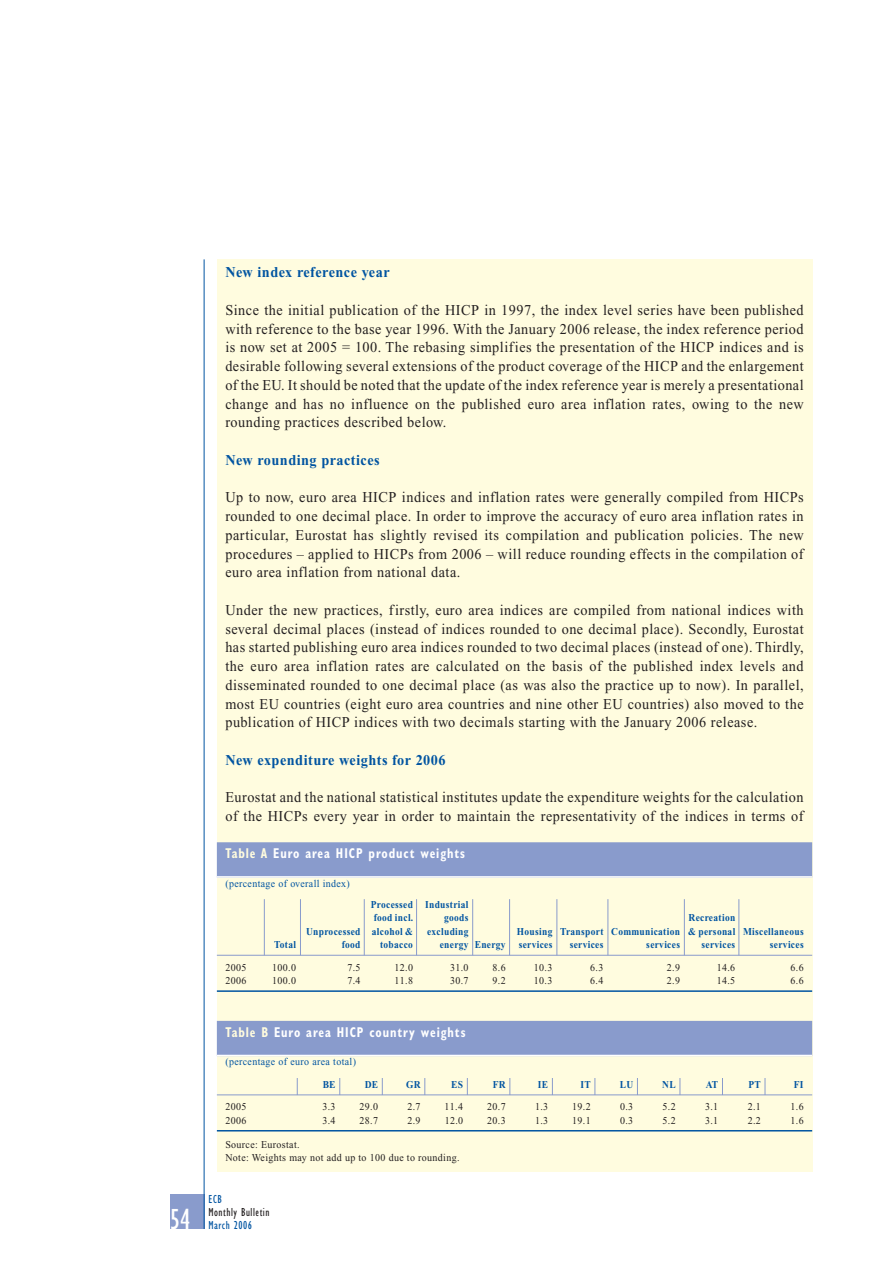
<style>
.page{position:relative;width:893px;height:1263px;background:#fff}
.page>*{position:absolute;margin:0;border:0;box-sizing:border-box;transform-origin:0 0}
.t1{font:condensed 30px "Gill Sans";color:#fff;scale:.95 1}
.t2{font:15px/18.8px "Times New Roman";letter-spacing:.035em;color:#231f20;text-align:justify;scale:.95 1}
.t3{font:700 15px "Times New Roman";letter-spacing:.035em;color:#0054a1;scale:.95 1}
.t4{font:700 condensed 14.25px "Gill Sans";letter-spacing:.075em;color:#fff;scale:.85 1}
.t5{font:condensed 12px "Gill Sans";letter-spacing:.05em;color:#231f20;scale:.95 1}
.t6{font:condensed 12px "Gill Sans";letter-spacing:.05em;color:#0054a1;scale:.95 1}
.t7{font:10.5px/13.5px "Times New Roman";letter-spacing:.035em;color:#231f20;scale:.95 1}
.t8{font:700 10.5px/13.5px "Times New Roman";letter-spacing:.035em;color:#0054a1;scale:.9 1}
.t9{font:10.5px "Times New Roman";letter-spacing:.035em;color:#0054a1;scale:.95 1}
.s1{color:#fffcdf}
</style>
<div class="page">
<div style="left:170px;top:1195px;width:34px;height:34px;background:#899bcc"></div>
<hr style="left:204px;top:259px;width:1px;height:970px;background:#0054a1">
<div style="left:217px;top:259px;width:595px;height:912px;background:#fffcdf"></div>
<div style="left:217px;top:842px;width:595px;height:35px;background:#899bcc"></div>
<hr style="left:217px;top:876px;width:595px;height:2px;background:#fff">
<hr style="left:217px;top:955px;width:595px;height:1px;background:#899bcc">
<hr style="left:217px;top:990px;width:595px;height:2px;background:#0054a1">
<hr style="left:738px;top:899px;width:1px;height:56px;background:#899bcc">
<hr style="left:684px;top:899px;width:1px;height:56px;background:#899bcc">
<hr style="left:608px;top:899px;width:1px;height:56px;background:#899bcc">
<hr style="left:556px;top:899px;width:1px;height:56px;background:#899bcc">
<hr style="left:509px;top:899px;width:1px;height:56px;background:#899bcc">
<hr style="left:472px;top:899px;width:1px;height:56px;background:#899bcc">
<hr style="left:416px;top:899px;width:1px;height:56px;background:#899bcc">
<hr style="left:364px;top:899px;width:1px;height:56px;background:#899bcc">
<hr style="left:300px;top:899px;width:1px;height:56px;background:#899bcc">
<hr style="left:264px;top:899px;width:1px;height:56px;background:#899bcc">
<div style="left:217px;top:1021px;width:595px;height:35px;background:#899bcc"></div>
<hr style="left:217px;top:1055px;width:595px;height:1px;background:#fff">
<hr style="left:217px;top:1094px;width:595px;height:1px;background:#899bcc">
<hr style="left:217px;top:1130px;width:595px;height:1px;background:#0054a1">
<svg style="left:765px;top:1078px;width:1px;height:17px"></svg>
<svg style="left:722px;top:1078px;width:1px;height:16px"></svg>
<svg style="left:680px;top:1078px;width:1px;height:17px"></svg>
<svg style="left:637px;top:1078px;width:1px;height:16px"></svg>
<svg style="left:594px;top:1078px;width:1px;height:17px"></svg>
<svg style="left:552px;top:1078px;width:1px;height:16px"></svg>
<svg style="left:509px;top:1078px;width:1px;height:17px"></svg>
<svg style="left:467px;top:1078px;width:1px;height:16px"></svg>
<svg style="left:424px;top:1078px;width:1px;height:17px"></svg>
<svg style="left:382px;top:1078px;width:1px;height:16px"></svg>
<svg style="left:339px;top:1078px;width:1px;height:17px"></svg>
<svg style="left:297px;top:1078px;width:1px;height:16px"></svg>
<h1 class="t1" style="left:170px;top:1208px;width:23px">54</h1>
<p class="t3" style="left:225px;top:267px;width:174px">New index reference year</p>
<p class="t2" style="left:225px;top:302px;width:610px">Since the initial publication of the HICP in 1997, the index level series have been published with reference to the base year 1996. With the January 2006 release, the index reference period is now set at 2005 = 100. The rebasing simplifies the presentation of the HICP indices and is desirable following several extensions of the product coverage of the HICP and the enlargement of the EU. It should be noted that the update of the index reference year is merely a presentational change and has no influence on the published euro area inflation rates, owing to the new rounding practices described below.</p>
<p class="t3" style="left:225px;top:455px;width:164px">New rounding practices</p>
<p class="t2" style="left:225px;top:489px;width:610px">Up to now, euro area HICP indices and inflation rates were generally compiled from HICPs rounded to one decimal place. In order to improve the accuracy of euro area inflation rates in particular, Eurostat has slightly revised its compilation and publication policies. The new procedures – applied to HICPs from 2006 – will reduce rounding effects in the compilation of euro area inflation from national data.</p>
<p class="t2" style="left:225px;top:602px;width:610px">Under the new practices, firstly, euro area indices are compiled from national indices with several decimal places (instead of indices rounded to one decimal place). Secondly, Eurostat has started publishing euro area indices rounded to two decimal places (instead of one). Thirdly, the euro area inflation rates are calculated on the basis of the published index levels and disseminated rounded to one decimal place (as was also the practice up to now). In parallel, most EU countries (eight euro area countries and nine other EU countries) also moved to the publication of HICP indices with two decimals starting with the January 2006 release.</p>
<p class="t3" style="left:225px;top:755px;width:233px">New expenditure weights for 2006</p>
<p class="t2" style="left:225px;top:789px;width:610px">Eurostat and the national statistical institutes update the expenditure weights for the calculation of the HICPs every year in order to maintain the representativity of the indices in terms of</p>
<p class="t4" style="left:225px;top:849px;width:283px"><span class="s1">Table A</span> Euro area HICP product weights</p>
<p class="t9" style="left:225px;top:879px;width:133px">(percentage of overall index)</p>
<p class="t8" style="left:371px;top:899px;width:110px">Processed Industrial food incl.</p>
<p class="t8" style="left:444px;top:912px;width:28px">goods</p>
<p class="t8" style="left:688px;top:912px;width:53px">Recreation</p>
<p class="t8" style="left:306px;top:926px;width:120px">Unprocessed alcohol &amp;</p>
<p class="t8" style="left:427px;top:926px;width:47px">excluding</p>
<p class="t8" style="left:517px;top:926px;width:320px">Housing Transport Communication &amp; personal Miscellaneous</p>
<p class="t8" style="left:274px;top:939px;width:26px">Total</p>
<p class="t8" style="left:342px;top:939px;width:22px">food</p>
<p class="t8" style="left:380px;top:939px;width:38px">tobacco</p>
<p class="t8" style="left:440px;top:939px;width:127px">energy Energy services</p>
<p class="t8" style="left:570px;top:939px;width:39px">services</p>
<p class="t8" style="left:646px;top:939px;width:39px">services</p>
<p class="t8" style="left:702px;top:939px;width:39px">services</p>
<p class="t8" style="left:770px;top:939px;width:39px">services</p>
<p class="t7" style="left:225px;top:961px;width:24px">2005</p>
<p class="t7" style="left:272px;top:961px;width:27px">100.0</p>
<p class="t7" style="left:347px;top:961px;width:15px">7.5</p>
<p class="t7" style="left:394px;top:961px;width:21px">12.0</p>
<p class="t7" style="left:450px;top:961px;width:21px">31.0</p>
<p class="t7" style="left:492px;top:961px;width:15px">8.6</p>
<p class="t7" style="left:534px;top:961px;width:21px">10.3</p>
<p class="t7" style="left:590px;top:961px;width:15px">6.3</p>
<p class="t7" style="left:667px;top:961px;width:15px">2.9</p>
<p class="t7" style="left:717px;top:961px;width:21px">14.6</p>
<p class="t7" style="left:790px;top:961px;width:15px">6.6</p>
<p class="t7" style="left:225px;top:975px;width:24px">2006</p>
<p class="t7" style="left:272px;top:975px;width:27px">100.0</p>
<p class="t7" style="left:347px;top:975px;width:15px">7.4</p>
<p class="t7" style="left:394px;top:975px;width:21px">11.8</p>
<p class="t7" style="left:450px;top:975px;width:21px">30.7</p>
<p class="t7" style="left:492px;top:975px;width:15px">9.2</p>
<p class="t7" style="left:534px;top:975px;width:21px">10.3</p>
<p class="t7" style="left:590px;top:975px;width:15px">6.4</p>
<p class="t7" style="left:667px;top:975px;width:15px">2.9</p>
<p class="t7" style="left:717px;top:975px;width:21px">14.5</p>
<p class="t7" style="left:790px;top:975px;width:15px">6.6</p>
<p class="t4" style="left:225px;top:1027px;width:284px"><span class="s1">Table B</span> Euro area HICP country weights</p>
<p class="t9" style="left:225px;top:1058px;width:139px">(percentage of euro area total)</p>
<p class="t8" style="left:323px;top:1079px;width:16px">BE</p>
<p class="t8" style="left:365px;top:1079px;width:16px">DE</p>
<p class="t8" style="left:406px;top:1079px;width:18px">GR</p>
<p class="t8" style="left:451px;top:1079px;width:15px">ES</p>
<p class="t8" style="left:493px;top:1079px;width:16px">FR</p>
<p class="t8" style="left:538px;top:1079px;width:13px">IE</p>
<p class="t8" style="left:580px;top:1079px;width:13px">IT</p>
<p class="t8" style="left:620px;top:1079px;width:16px">LU</p>
<p class="t8" style="left:662px;top:1079px;width:16px">NL</p>
<p class="t8" style="left:706px;top:1079px;width:15px">AT</p>
<p class="t8" style="left:748px;top:1079px;width:15px">PT</p>
<p class="t8" style="left:794px;top:1079px;width:12px">FI</p>
<p class="t7" style="left:225px;top:1101px;width:24px">2005</p>
<p class="t7" style="left:322px;top:1101px;width:15px">3.3</p>
<p class="t7" style="left:360px;top:1101px;width:21px">29.0</p>
<p class="t7" style="left:407px;top:1101px;width:15px">2.7</p>
<p class="t7" style="left:445px;top:1101px;width:21px">11.4</p>
<p class="t7" style="left:487px;top:1101px;width:21px">20.7</p>
<p class="t7" style="left:535px;top:1101px;width:15px">1.3</p>
<p class="t7" style="left:572px;top:1101px;width:21px">19.2</p>
<p class="t7" style="left:620px;top:1101px;width:15px">0.3</p>
<p class="t7" style="left:663px;top:1101px;width:15px">5.2</p>
<p class="t7" style="left:705px;top:1101px;width:15px">3.1</p>
<p class="t7" style="left:748px;top:1101px;width:15px">2.1</p>
<p class="t7" style="left:790px;top:1101px;width:15px">1.6</p>
<p class="t7" style="left:225px;top:1114px;width:24px">2006</p>
<p class="t7" style="left:322px;top:1114px;width:15px">3.4</p>
<p class="t7" style="left:360px;top:1114px;width:21px">28.7</p>
<p class="t7" style="left:407px;top:1114px;width:15px">2.9</p>
<p class="t7" style="left:445px;top:1114px;width:21px">12.0</p>
<p class="t7" style="left:487px;top:1114px;width:21px">20.3</p>
<p class="t7" style="left:535px;top:1114px;width:15px">1.3</p>
<p class="t7" style="left:572px;top:1114px;width:21px">19.1</p>
<p class="t7" style="left:620px;top:1114px;width:15px">0.3</p>
<p class="t7" style="left:663px;top:1114px;width:15px">5.2</p>
<p class="t7" style="left:705px;top:1114px;width:15px">3.1</p>
<p class="t7" style="left:748px;top:1114px;width:15px">2.2</p>
<p class="t7" style="left:790px;top:1114px;width:15px">1.6</p>
<p class="t7" style="left:225px;top:1138px;width:248px">Source: Eurostat.<br>Note: Weights may not add up to 100 due to rounding.</p>
<p class="t6" style="left:208px;top:1195px;width:16px">ECB</p>
<p class="t5" style="left:208px;top:1208px;width:66px">Monthly Bulletin</p>
<p class="t6" style="left:208px;top:1220px;width:48px">March 2006</p>
</div>
